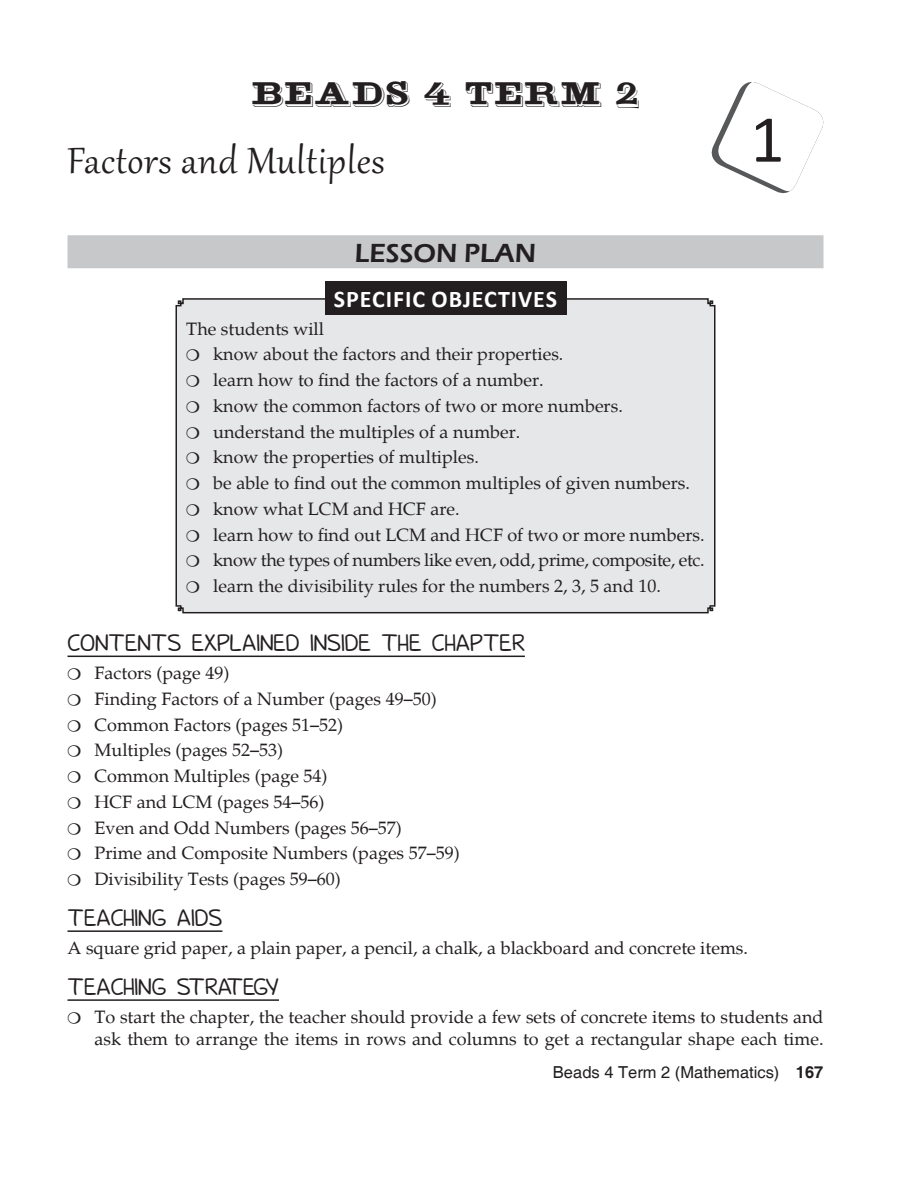
<style>
.page{position:relative;width:918px;height:1188px;background:#fff}
.page>*{position:absolute;margin:0;border:0;box-sizing:border-box;transform-origin:0 0}
.t1{font:67.5px "Calibri";color:#231f20}
.t2{font:45px "Gabriola";letter-spacing:.02em;color:#231f20}
.Head{font:36px "Gold Mine Plain";letter-spacing:.02em;color:#231f20}
.Lesson_plan{font:600 27px "Eras ITC";color:#231f20}
.t3{font:700 24px "Calibri";letter-spacing:.04em;color:#fff}
.Heading_2{font:21px "Donald";color:#231f20}
.Sub_para{font:18px/25.8px "Palatino";color:#231f20}
.Body_text{font:18px "Palatino";color:#231f20}
.t4{font:16.5px "Helvetica";color:#231f20}
.s1{font-weight:700}
</style>
<div class="page">
<svg style="left:711px;top:82px;width:113px;height:112px"></svg>
<div style="left:68px;top:235px;width:756px;height:33px;background:#c7c8ca"></div>
<hr style="left:68px;top:656px;width:457px;height:1px;background:#231f20">
<hr style="left:68px;top:930px;width:154px;height:2px;background:#231f20">
<hr style="left:68px;top:999px;width:211px;height:2px;background:#231f20">
<div style="left:175px;top:297px;width:541px;height:317px;background:#e6e7e9"></div>
<div style="left:325px;top:281px;width:241px;height:34px;background:#231f20"></div>
<svg style="left:187px;top:349px;width:12px;height:12px"></svg>
<svg style="left:187px;top:375px;width:12px;height:12px"></svg>
<svg style="left:187px;top:401px;width:12px;height:11px"></svg>
<svg style="left:187px;top:427px;width:12px;height:11px"></svg>
<svg style="left:187px;top:452px;width:12px;height:12px"></svg>
<svg style="left:187px;top:478px;width:12px;height:12px"></svg>
<svg style="left:187px;top:504px;width:12px;height:11px"></svg>
<svg style="left:187px;top:530px;width:12px;height:11px"></svg>
<svg style="left:187px;top:555px;width:12px;height:12px"></svg>
<svg style="left:187px;top:581px;width:12px;height:12px"></svg>
<p class="Head" style="left:252px;top:70px;width:389px">BEADS 4 TERM 2</p>
<p class="t2" style="left:68px;top:131px;width:318px">Factors and Multiples</p>
<p class="t1" style="left:750px;top:97px;width:36px">1</p>
<p class="Lesson_plan" style="left:355px;top:237px;width:183px">LESSON PLAN</p>
<p class="t3" style="left:334px;top:284px;width:225px">SPECIFIC OBJECTIVES</p>
<p class="Sub_para" style="left:213px;top:316px;width:493px;text-indent:-27px">The students will<br>know about the factors and their properties.<br>learn how to find the factors of a number.<br>know the common factors of two or more numbers. understand the multiples of a number.<br>know the properties of multiples.<br>be able to find out the common multiples of given numbers. know what LCM and HCF are.<br>learn how to find out LCM and HCF of two or more numbers. know the types of numbers like even, odd, prime, composite, etc. learn the divisibility rules for the numbers 2, 3, 5 and 10.</p>
<p class="Heading_2" style="left:68px;top:634px;width:459px">CONTENTS EXPLAINED INSIDE THE CHAPTER</p>
<p class="Sub_para" style="left:95px;top:661px;width:136px">Factors (page 49)</p>
<p class="Sub_para" style="left:95px;top:686px;width:344px">Finding Factors of a Number (pages 49–50)</p>
<p class="Sub_para" style="left:95px;top:712px;width:250px">Common Factors (pages 51–52)</p>
<p class="Sub_para" style="left:95px;top:738px;width:190px">Multiples (pages 52–53)</p>
<p class="Sub_para" style="left:95px;top:764px;width:235px">Common Multiples (page 54)</p>
<p class="Sub_para" style="left:95px;top:789px;width:232px">HCF and LCM (pages 54–56)</p>
<p class="Sub_para" style="left:95px;top:815px;width:309px">Even and Odd Numbers (pages 56–57)</p>
<p class="Sub_para" style="left:95px;top:841px;width:367px">Prime and Composite Numbers (pages 57–59)</p>
<p class="Sub_para" style="left:95px;top:866px;width:248px">Divisibility Tests (pages 59–60)</p>
<p class="Heading_2" style="left:68px;top:909px;width:156px">TEACHING AIDS</p>
<p class="Body_text" style="left:68px;top:937px;width:682px">A square grid paper, a plain paper, a pencil, a chalk, a blackboard and concrete items.</p>
<p class="Heading_2" style="left:68px;top:978px;width:213px">TEACHING STRATEGY</p>
<p class="Sub_para" style="left:94px;top:1006px;width:731px;line-height:22.5px">To start the chapter, the teacher should provide a few sets of concrete items to students and ask them to arrange the items in rows and columns to get a rectangular shape each time.</p>
<p class="t4" style="left:553px;top:1063px;width:272px">Beads 4 Term 2 (Mathematics) <span class="s1">167</span></p>
</div>
